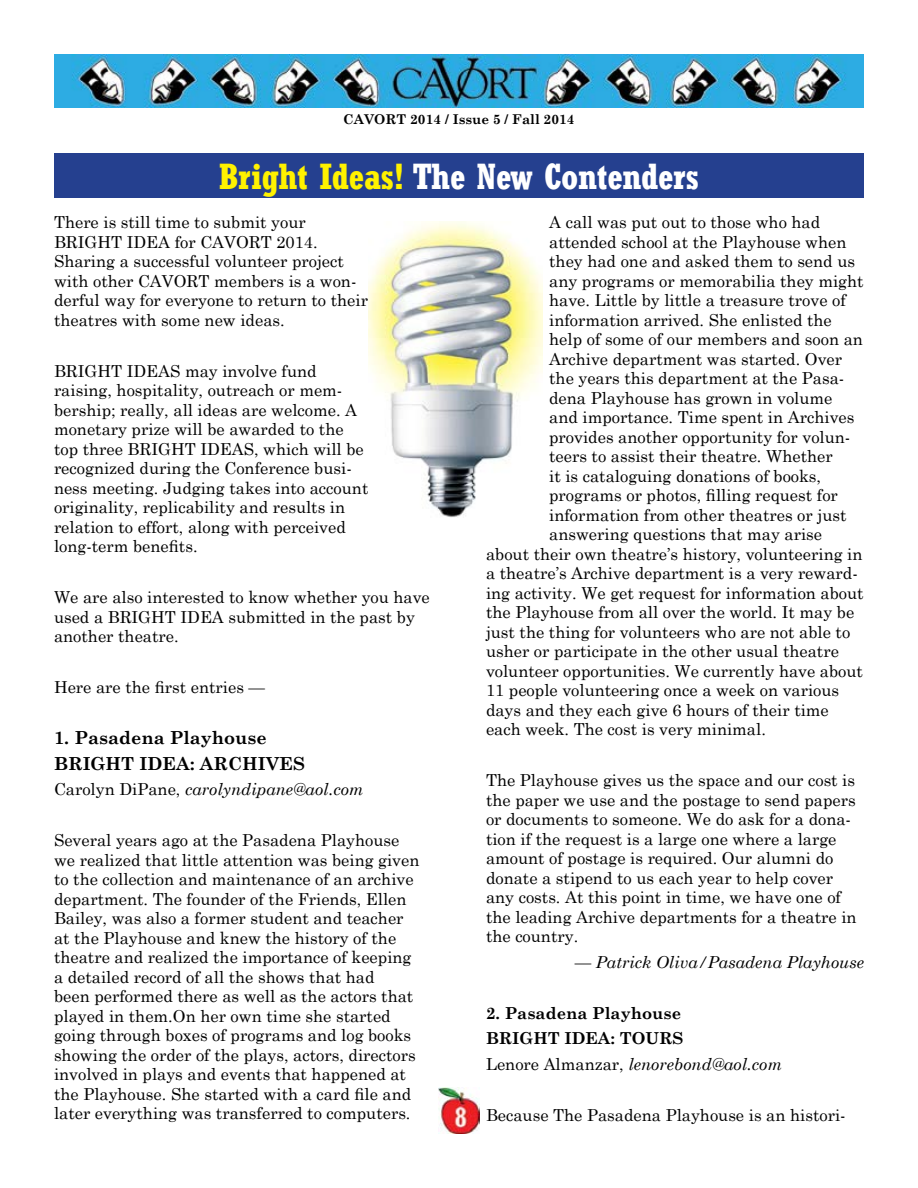
<style>
.page{position:relative;width:918px;height:1188px;background:#fff}
.page>*{position:absolute;margin:0;border:0;box-sizing:border-box;transform-origin:0 0}
.t1{font:700 condensed 36px "Rockwell";letter-spacing:-.01em;color:#fff}
.t2{font:700 18px/25.5px "Century Schoolbook";color:#000}
.t3{font:16.5px/19.5px "Century Schoolbook";color:#000}
.t4{font:700 16.5px/25.5px "Century Schoolbook";color:#000}
.t5{font:italic 16.5px "Century Schoolbook";color:#000}
.t6{font:700 13.5px "Century Schoolbook";color:#000}
.s1{color:#fff200}
.s2{font-style:normal}
.s3{font-weight:400}
.s4{font-weight:400;font-style:italic}
</style>
<div class="page">
<img style="left:54px;top:54px;width:810px;height:54px">
<img style="left:438px;top:1087px;width:42px;height:47px">
<div style="left:54px;top:153px;width:810px;height:45px;background:#25408f"></div>
<img style="left:369px;top:221px;width:173px;height:296px">
<p class="t6" style="left:343px;top:109px;width:233px">CAVORT 2014 / Issue 5 / Fall 2014</p>
<h1 class="t1" style="left:219px;top:155px;width:481px"><span class="s1">Bright Ideas!</span> The New Contenders</h1>
<p class="t3" style="left:54px;top:211px;width:316px">There is still time to submit your BRIGHT IDEA for CAVORT 2014.<br>Sharing a successful volunteer project with other CAVORT members is a won&shy;derful way for everyone to return to their theatres with some new ideas.</p>
<p class="t3" style="left:54px;top:360px;width:316px">BRIGHT IDEAS may involve fund raising, hospitality, outreach or mem&shy;bership; really, all ideas are welcome. A monetary prize will be awarded to the top three BRIGHT IDEAS, which will be recognized during the Conference busi&shy;ness meeting. Judging takes into account originality, replicability and results in relation to effort, along with perceived long-term benefits.</p>
<p class="t3" style="left:54px;top:586px;width:377px">We are also interested to know whether you have used a BRIGHT IDEA submitted in the past by another theatre.</p>
<p class="t3" style="left:54px;top:676px;width:213px">Here are the first entries —</p>
<p class="t2" style="left:54px;top:724px;width:253px">1. Pasadena Playhouse<br>BRIGHT IDEA: ARCHIVES</p>
<p class="t5" style="left:54px;top:777px;width:311px"><span class="s2">Carolyn DiPane,</span> carolyndipane@aol.com</p>
<p class="t3" style="left:54px;top:829px;width:367px">Several years ago at the Pasadena Playhouse we realized that little attention was being given to the collection and maintenance of an archive department. The founder of the Friends, Ellen Bailey, was also a former student and teacher at the Playhouse and knew the history of the theatre and realized the importance of keeping a detailed record of all the shows that had<br>been performed there as well as the actors that played in them.On her own time she started going through boxes of programs and log books showing the order of the plays, actors, directors involved in plays and events that happened at the Playhouse. She started with a card file and later everything was transferred to computers.</p>
<p class="t3" style="left:549px;top:211px;width:273px">A call was put out to those who had</p>
<p class="t3" style="left:549px;top:231px;width:299px">attended school at the Playhouse when</p>
<p class="t3" style="left:549px;top:250px;width:307px">they had one and asked them to send us</p>
<p class="t3" style="left:549px;top:270px;width:316px">any programs or memorabilia they might</p>
<p class="t3" style="left:549px;top:289px;width:298px">have. Little by little a treasure trove of</p>
<p class="t3" style="left:549px;top:309px;width:284px">information arrived. She enlisted the</p>
<p class="t3" style="left:549px;top:328px;width:315px">help of some of our members and soon an</p>
<p class="t3" style="left:549px;top:348px;width:295px">Archive department was started. Over</p>
<p class="t3" style="left:549px;top:367px;width:297px">the years this department at the Pasa-</p>
<p class="t3" style="left:549px;top:387px;width:285px">dena Playhouse has grown in volume</p>
<p class="t3" style="left:549px;top:406px;width:307px">and importance. Time spent in Archives</p>
<p class="t3" style="left:549px;top:426px;width:303px">provides another opportunity for volun-</p>
<p class="t3" style="left:549px;top:445px;width:285px">teers to assist their theatre. Whether</p>
<p class="t3" style="left:549px;top:465px;width:274px">it is cataloguing donations of books,</p>
<p class="t3" style="left:549px;top:484px;width:290px">programs or photos, filling request for</p>
<p class="t3" style="left:549px;top:504px;width:299px">information from other theatres or just</p>
<p class="t3" style="left:549px;top:523px;width:274px">answering questions that may arise</p>
<p class="t3" style="left:486px;top:543px;width:378px">about their own theatre’s history, volunteering in</p>
<p class="t3" style="left:486px;top:562px;width:373px">a theatre’s Archive department is a very reward-</p>
<p class="t3" style="left:486px;top:582px;width:379px">ing activity. We get request for information about</p>
<p class="t3" style="left:486px;top:601px;width:370px">the Playhouse from all over the world. It may be</p>
<p class="t3" style="left:486px;top:621px;width:366px">just the thing for volunteers who are not able to</p>
<p class="t3" style="left:486px;top:640px;width:354px">usher or participate in the other usual theatre</p>
<p class="t3" style="left:486px;top:660px;width:379px">volunteer opportunities. We currently have about</p>
<p class="t3" style="left:486px;top:679px;width:355px">11 people volunteering once a week on various</p>
<p class="t3" style="left:486px;top:699px;width:344px">days and they each give 6 hours of their time</p>
<p class="t3" style="left:486px;top:718px;width:281px">each week. The cost is very minimal.</p>
<p class="t3" style="left:486px;top:769px;width:372px">The Playhouse gives us the space and our cost is the paper we use and the postage to send papers or documents to someone. We do ask for a dona&shy;tion if the request is a large one where a large amount of postage is required. Our alumni do donate a stipend to us each year to help cover any costs. At this point in time, we have one of the leading Archive departments for a theatre in the country.</p>
<p class="t5" style="left:575px;top:949px;width:291px">— Patrick Oliva/Pasadena Playhouse</p>
<p class="t4" style="left:486px;top:999px;width:298px">2. Pasadena Playhouse<br>BRIGHT IDEA: TOURS<br><span class="s3">Lenore Almanzar,</span> <span class="s4">lenorebond@aol.com</span></p>
<p class="t3" style="left:486px;top:1104px;width:361px">Because The Pasadena Playhouse is an histori-</p>
</div>
